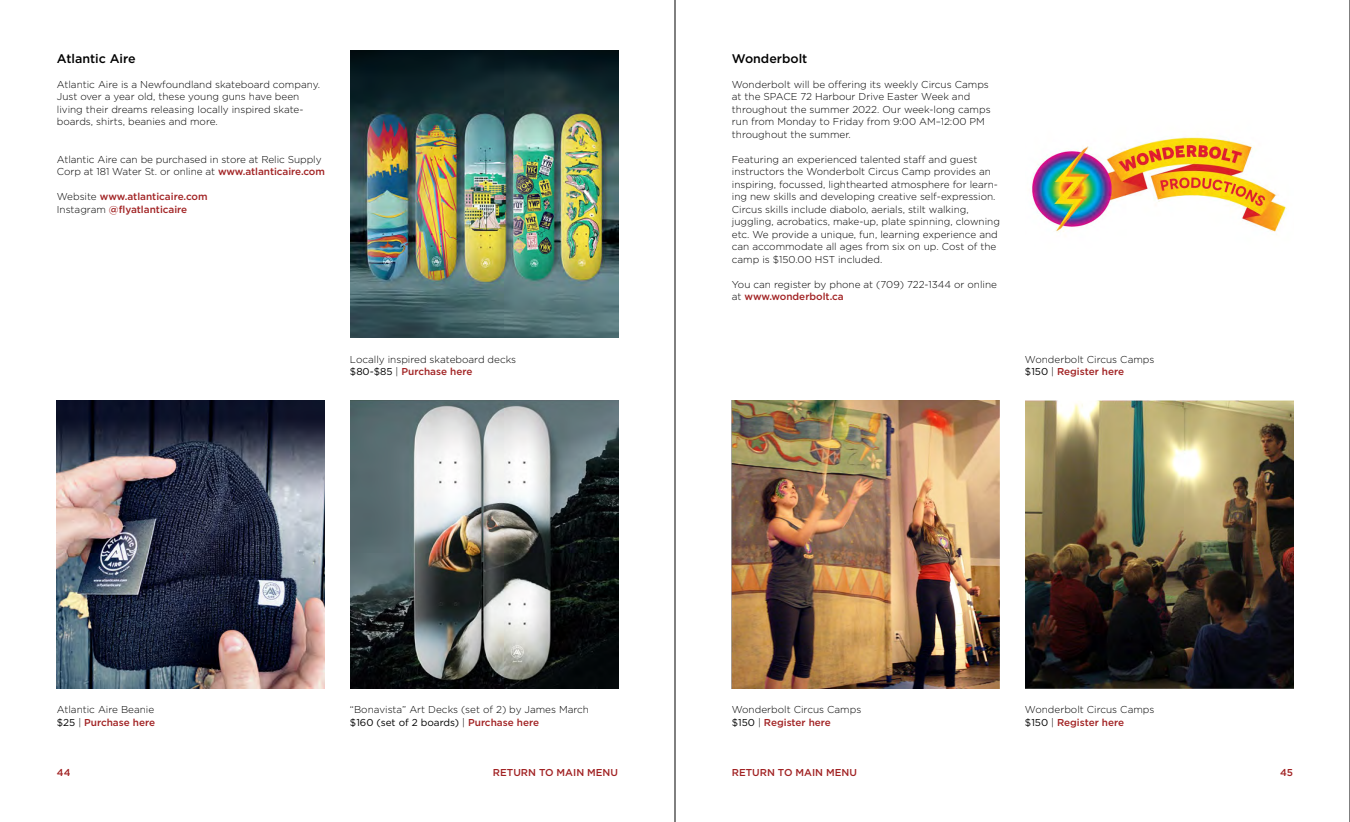
<style>
.page{position:relative;width:1350px;height:822px;background:#fff}
.page>*{position:absolute;margin:0;border:0;box-sizing:border-box;transform-origin:0 0}
.Makers_Name_Shop{font:500 12.5px "Gotham";color:#000}
.Seller_Bio_Descripti{font:300 10px/12.5px "Gotham";color:#000}
.Line1_Item_Name_GG{font:300 10px "Gotham";color:#000}
.Line2_Purchase_Detai{font:500 10px "Gotham";color:#a12223}
.Seller_Bio_Descripti-2{font:500 10px "Gotham";color:#a12223}
.Line2_Purchase_Detai-2{font:300 10px "Gotham";color:#000}
.Line2_Purchase_Detai-3{font:10px "Gotham";color:#000}
.Footer_Folio{font:500 10px "Gotham";color:#a12223}
.s1{font-weight:500;color:#a12223}
.s2{font-weight:300;color:#000}
.s3{font-weight:400;color:#000}
.s4{font-weight:300}
</style>
<div class="page">
<img style="left:350px;top:400px;width:268px;height:288px">
<img style="left:350px;top:50px;width:268px;height:288px">
<img style="left:57px;top:400px;width:268px;height:288px">
<hr style="left:675px;top:0;width:1px;height:821px;background:#000">
<img style="left:1025px;top:400px;width:268px;height:287px">
<img style="left:1032px;top:137px;width:255px;height:95px">
<img style="left:732px;top:400px;width:268px;height:288px">
<hr style="left:1349px;top:0;width:1px;height:821px;background:#000">
<p class="Makers_Name_Shop" style="left:57px;top:50px;width:80px">Atlantic Aire</p>
<p class="Seller_Bio_Descripti" style="left:57px;top:77px;width:265px">Atlantic Aire is a Newfoundland skateboard company.<br>Just over a year old, these young guns have been living their dreams releasing locally inspired skate&shy;boards, shirts, beanies and more.</p>
<p class="Seller_Bio_Descripti" style="left:57px;top:152px;width:270px">Atlantic Aire can be purchased in store at Relic Supply<br>Corp at 181 Water St. or online at <span class="s1">www.atlanticaire.com</span></p>
<p class="Seller_Bio_Descripti-2" style="left:57px;top:190px;width:152px"><span class="s2">Website</span> www.atlanticaire.com</p>
<p class="Seller_Bio_Descripti-2" style="left:57px;top:202px;width:132px"><span class="s2">Instagram</span> @flyatlanticaire</p>
<p class="Line1_Item_Name_GG" style="left:350px;top:353px;width:168px">Locally inspired skateboard decks</p>
<p class="Line2_Purchase_Detai" style="left:350px;top:365px;width:124px"><span class="s3">$80-$85</span> <span class="s2">|</span> Purchase here</p>
<p class="Makers_Name_Shop" style="left:732px;top:50px;width:77px">Wonderbolt</p>
<p class="Seller_Bio_Descripti" style="left:732px;top:77px;width:260px">Wonderbolt will be offering its weekly Circus Camps at the SPACE 72 Harbour Drive Easter Week and throughout the summer 2022. Our week-long camps run from Monday to Friday from 9:00 AM–12:00 PM throughout the summer.</p>
<p class="Seller_Bio_Descripti" style="left:732px;top:152px;width:270px">Featuring an experienced talented staff and guest instructors the Wonderbolt Circus Camp provides an inspiring, focussed, lighthearted atmosphere for learn&shy;ing new skills and developing creative self-expression.<br>Circus skills include diabolo, aerials, stilt walking, juggling, acrobatics, make-up, plate spinning, clowning etc. We provide a unique, fun, learning experience and can accommodate all ages from six on up. Cost of the camp is $150.00 HST included.</p>
<p class="Seller_Bio_Descripti" style="left:732px;top:277px;width:267px">You can register by phone at (709) 722-1344 or online at <span class="s1">www.wonderbolt.ca</span></p>
<p class="Line1_Item_Name_GG" style="left:1025px;top:353px;width:131px">Wonderbolt Circus Camps</p>
<p class="Line2_Purchase_Detai" style="left:1025px;top:365px;width:101px"><span class="s3">$150</span> <span class="s2">|</span> Register here</p>
<p class="Line1_Item_Name_GG" style="left:57px;top:703px;width:99px">Atlantic Aire Beanie</p>
<p class="Line2_Purchase_Detai" style="left:57px;top:715px;width:100px"><span class="s3">$25</span> <span class="s2">|</span> Purchase here</p>
<p class="Line2_Purchase_Detai-2" style="left:350px;top:703px;width:241px">“Bonavista” Art Decks (set of 2) by James March</p>
<p class="Line2_Purchase_Detai-3" style="left:350px;top:715px;width:191px">$160 (set of 2 boards) <span class="s4">|</span> <span class="s1">Purchase here</span></p>
<p class="Line1_Item_Name_GG" style="left:732px;top:703px;width:131px">Wonderbolt Circus Camps</p>
<p class="Line2_Purchase_Detai" style="left:732px;top:715px;width:101px"><span class="s3">$150</span> <span class="s2">|</span> Register here</p>
<p class="Line1_Item_Name_GG" style="left:1025px;top:703px;width:131px">Wonderbolt Circus Camps</p>
<p class="Line2_Purchase_Detai" style="left:1025px;top:715px;width:101px"><span class="s3">$150</span> <span class="s2">|</span> Register here</p>
<p class="Footer_Folio" style="left:57px;top:765px;width:15px">44</p>
<p class="Footer_Folio" style="left:493px;top:765px;width:127px">RETURN TO MAIN MENU</p>
<p class="Seller_Bio_Descripti-2" style="left:732px;top:765px;width:127px">RETURN TO MAIN MENU</p>
<p class="Seller_Bio_Descripti-2" style="left:1280px;top:765px;width:15px">45</p>
</div>
